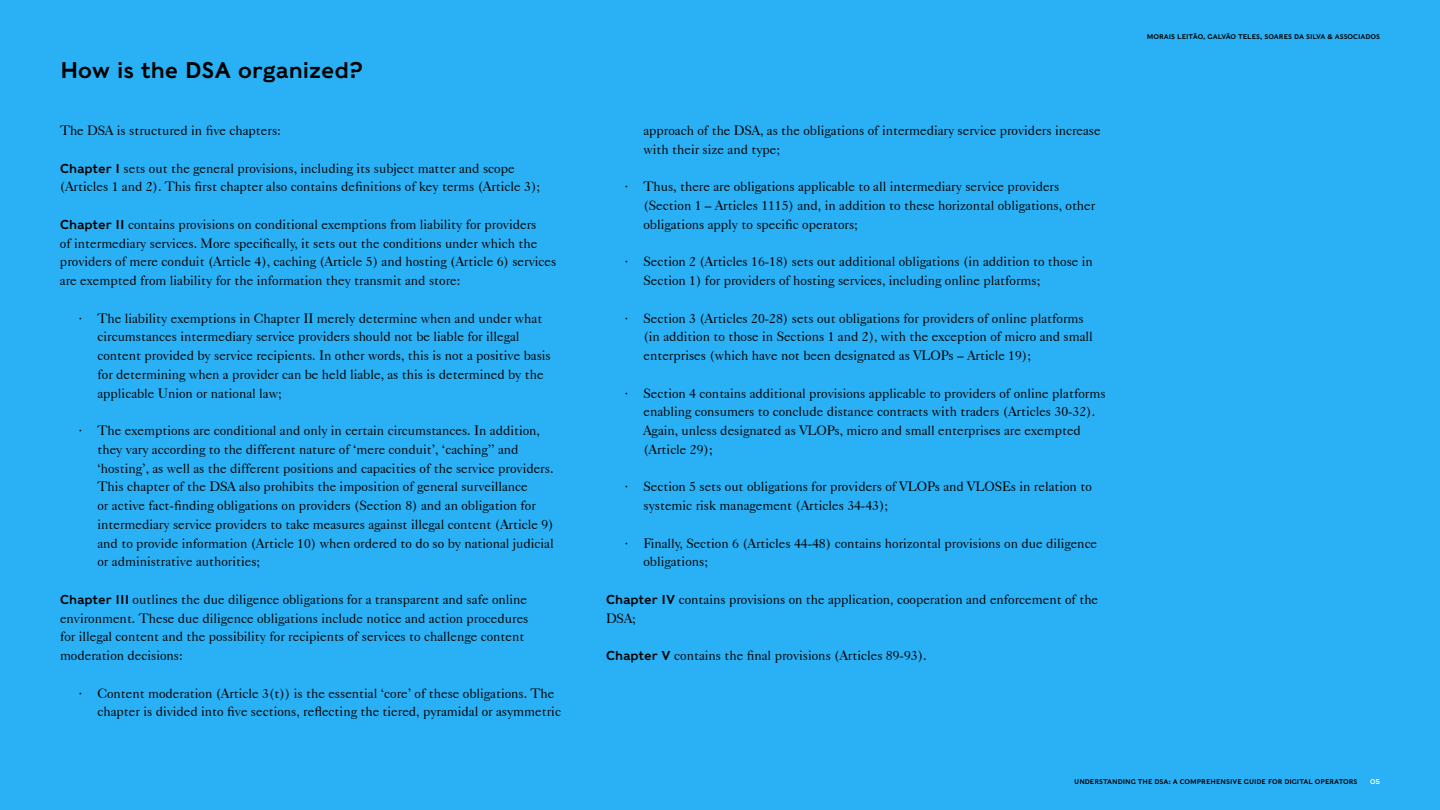
<style>
.page{position:relative;width:1440px;height:810px;background:#2ab1f5}
.page>*{position:absolute;margin:0;border:0;box-sizing:border-box;transform-origin:0 0}
.t1{font:22.5px "Caslons Egyptian";color:#000}
.t2{font:13.5px/18.8px "Caslon 540 BT";color:#000}
.t3{font:6.75px "Caslons Egyptian";color:#000}
.t4{font:6.75px "Caslons Egyptian";color:#fff}
.s1{font-family:"Caslons Egyptian";font-size:12.75px}
</style>
<div class="page">
<h1 class="t1" style="left:60px;top:55px;width:304px">How is the DSA organized?</h1>
<p class="t2" style="left:60px;top:121px;width:222px">The DSA is structured in five chapters:</p>
<p class="t2" style="left:60px;top:158px;width:482px"><span class="s1">Chapter I</span> sets out the general provisions, including its subject matter and scope (Articles 1 and 2). This first chapter also contains definitions of key terms (Article 3);</p>
<p class="t2" style="left:60px;top:214px;width:498px"><span class="s1">Chapter II</span> contains provisions on conditional exemptions from liability for providers<br>of intermediary services. More specifically, it sets out the conditions under which the providers of mere conduit (Article 4), caching (Article 5) and hosting (Article 6) services are exempted from liability for the information they transmit and store:</p>
<p class="t2" style="left:98px;top:308px;width:455px;text-indent:-19px">· The liability exemptions in Chapter II merely determine when and under what circumstances intermediary service providers should not be liable for illegal content provided by service recipients. In other words, this is not a positive basis for determining when a provider can be held liable, as this is determined by the applicable Union or national law;</p>
<p class="t2" style="left:98px;top:421px;width:458px;text-indent:-19px">· The exemptions are conditional and only in certain circumstances. In addition, they vary according to the different nature of ‘mere conduit’, ‘caching’’ and ‘hosting’, as well as the different positions and capacities of the service providers.<br>This chapter of the DSA also prohibits the imposition of general surveillance<br>or active fact-finding obligations on providers (Section 8) and an obligation for intermediary service providers to take measures against illegal content (Article 9) and to provide information (Article 10) when ordered to do so by national judicial or administrative authorities;</p>
<p class="t2" style="left:60px;top:589px;width:470px"><span class="s1">Chapter III</span> outlines the due diligence obligations for a transparent and safe online environment. These due diligence obligations include notice and action procedures for illegal content and the possibility for recipients of services to challenge content moderation decisions:</p>
<p class="t2" style="left:98px;top:683px;width:465px;text-indent:-19px">· Content moderation (Article 3(t)) is the essential ‘core’ of these obligations. The chapter is divided into five sections, reflecting the tiered, pyramidal or asymmetric</p>
<p class="t2" style="left:643px;top:121px;width:459px">approach of the DSA, as the obligations of intermediary service providers increase with their size and type;</p>
<p class="t2" style="left:643px;top:177px;width:453px;text-indent:-19px">· Thus, there are obligations applicable to all intermediary service providers (Section 1 – Articles 1115) and, in addition to these horizontal obligations, other obligations apply to specific operators;</p>
<p class="t2" style="left:643px;top:252px;width:451px;text-indent:-19px">· Section 2 (Articles 16-18) sets out additional obligations (in addition to those in<br>Section 1) for providers of hosting services, including online platforms;</p>
<p class="t2" style="left:643px;top:308px;width:451px;text-indent:-19px">· Section 3 (Articles 20-28) sets out obligations for providers of online platforms (in addition to those in Sections 1 and 2), with the exception of micro and small enterprises (which have not been designated as VLOPs – Article 19);</p>
<p class="t2" style="left:643px;top:383px;width:464px;text-indent:-19px">· Section 4 contains additional provisions applicable to providers of online platforms enabling consumers to conclude distance contracts with traders (Articles 30-32).<br>Again, unless designated as VLOPs, micro and small enterprises are exempted (Article 29);</p>
<p class="t2" style="left:643px;top:477px;width:450px;text-indent:-19px">· Section 5 sets out obligations for providers of VLOPs and VLOSEs in relation to systemic risk management (Articles 34-43);</p>
<p class="t2" style="left:643px;top:533px;width:455px;text-indent:-19px">· Finally, Section 6 (Articles 44-48) contains horizontal provisions on due diligence obligations;</p>
<p class="t2" style="left:606px;top:589px;width:494px"><span class="s1">Chapter IV</span> contains provisions on the application, cooperation and enforcement of the<br>DSA;</p>
<p class="t2" style="left:606px;top:646px;width:322px"><span class="s1">Chapter V</span> contains the final provisions (Articles 89-93).</p>
<p class="t3" style="left:1147px;top:32px;width:235px">MORAIS LEITÃO, GALVÃO TELES, SOARES DA SILVA &amp; ASSOCIADOS</p>
<p class="t3" style="left:1074px;top:777px;width:285px">UNDERSTANDING THE DSA: A COMPREHENSIVE GUIDE FOR DIGITAL OPERATORS</p>
<p class="t4" style="left:1370px;top:777px;width:11px">05</p>
</div>
